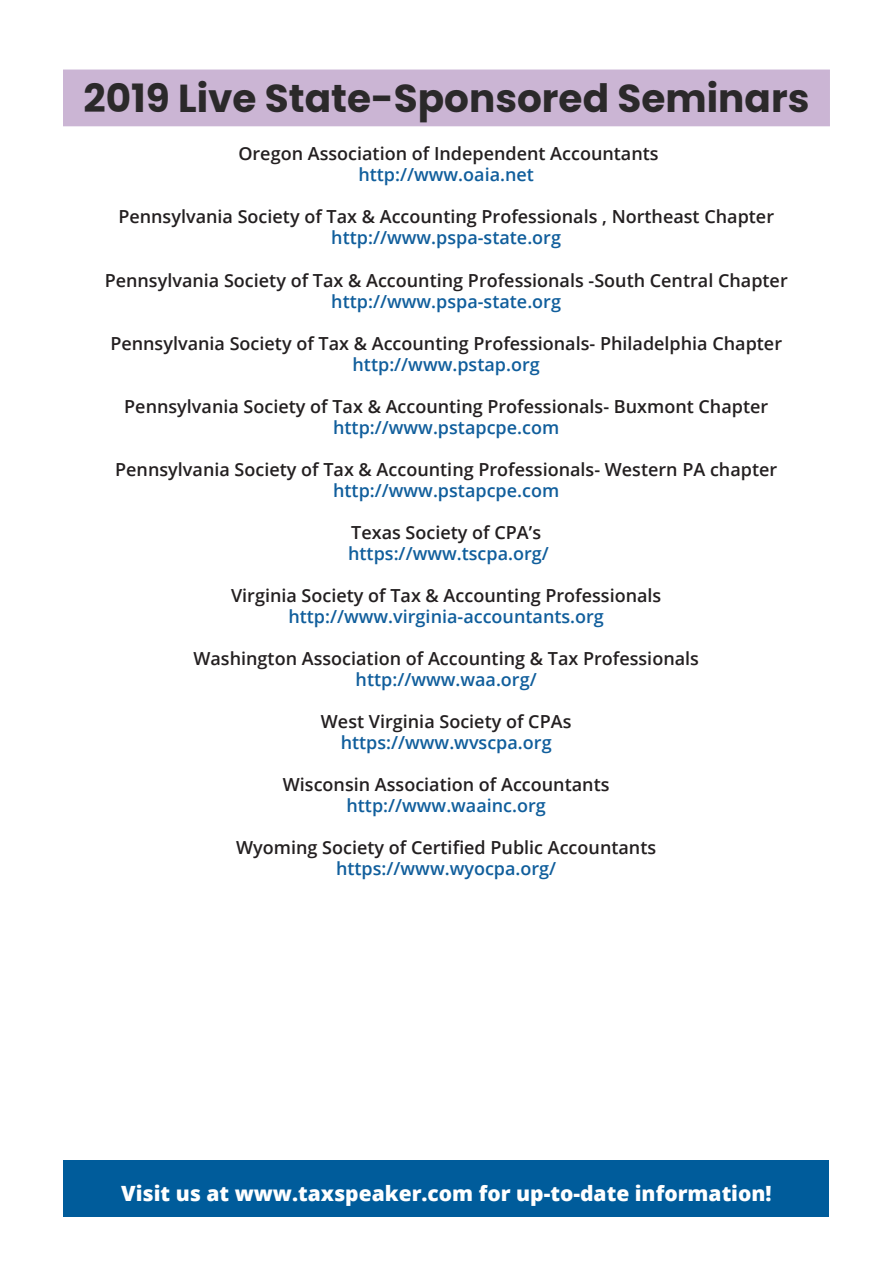
<style>
.page{position:relative;width:893px;height:1263px;background:#fff}
.page>*{position:absolute;margin:0;border:0;box-sizing:border-box;transform-origin:0 0}
.t1{font:700 39px "Poppins";color:#2b292a}
.t2{font:800 21px "Open Sans";color:#fff}
.t3{font:600 18px "Open Sans";color:#231f20}
.t4{font:600 18px "Open Sans";color:#105e9c}
</style>
<div class="page">
<div style="left:64px;top:70px;width:765px;height:56px;background:#cbb5d4"></div>
<div style="left:64px;top:1160px;width:765px;height:56px;background:#005c9b"></div>
<p class="t1" style="left:84px;top:76px;width:727px">2019 Live State-Sponsored Seminars</p>
<p class="t3" style="left:238px;top:142px;width:422px">Oregon Association of Independent Accountants</p>
<p class="t4" style="left:358px;top:163px;width:177px">http://www.oaia.net</p>
<p class="t3" style="left:118px;top:205px;width:657px">Pennsylvania Society of Tax &amp; Accounting Professionals , Northeast Chapter</p>
<p class="t4" style="left:331px;top:226px;width:231px">http://www.pspa-state.org</p>
<p class="t3" style="left:105px;top:268px;width:685px">Pennsylvania Society of Tax &amp; Accounting Professionals -South Central Chapter</p>
<p class="t4" style="left:331px;top:289px;width:231px">http://www.pspa-state.org</p>
<p class="t3" style="left:110px;top:331px;width:673px">Pennsylvania Society of Tax &amp; Accounting Professionals- Philadelphia Chapter</p>
<p class="t4" style="left:353px;top:352px;width:189px">http://www.pstap.org</p>
<p class="t3" style="left:124px;top:394px;width:645px">Pennsylvania Society of Tax &amp; Accounting Professionals- Buxmont Chapter</p>
<p class="t4" style="left:333px;top:415px;width:228px">http://www.pstapcpe.com</p>
<p class="t3" style="left:115px;top:457px;width:663px">Pennsylvania Society of Tax &amp; Accounting Professionals- Western PA chapter</p>
<p class="t4" style="left:333px;top:478px;width:228px">http://www.pstapcpe.com</p>
<p class="t3" style="left:351px;top:520px;width:191px">Texas Society of CPA’s</p>
<p class="t4" style="left:348px;top:541px;width:202px">https://www.tscpa.org/</p>
<p class="t3" style="left:231px;top:583px;width:432px">Virginia Society of Tax &amp; Accounting Professionals</p>
<p class="t4" style="left:288px;top:604px;width:317px">http://www.virginia-accountants.org</p>
<p class="t3" style="left:193px;top:646px;width:507px">Washington Association of Accounting &amp; Tax Professionals</p>
<p class="t4" style="left:356px;top:667px;width:183px">http://www.waa.org/</p>
<p class="t3" style="left:321px;top:709px;width:252px">West Virginia Society of CPAs</p>
<p class="t4" style="left:341px;top:730px;width:212px">https://www.wvscpa.org</p>
<p class="t3" style="left:283px;top:772px;width:328px">Wisconsin Association of Accountants</p>
<p class="t4" style="left:346px;top:793px;width:201px">http://www.waainc.org</p>
<p class="t3" style="left:236px;top:835px;width:421px">Wyoming Society of Certified Public Accountants</p>
<p class="t4" style="left:336px;top:856px;width:222px">https://www.wyocpa.org/</p>
<p class="t2" style="left:121px;top:1177px;width:652px">Visit us at www.taxspeaker.com for up-to-date information!</p>
</div>
